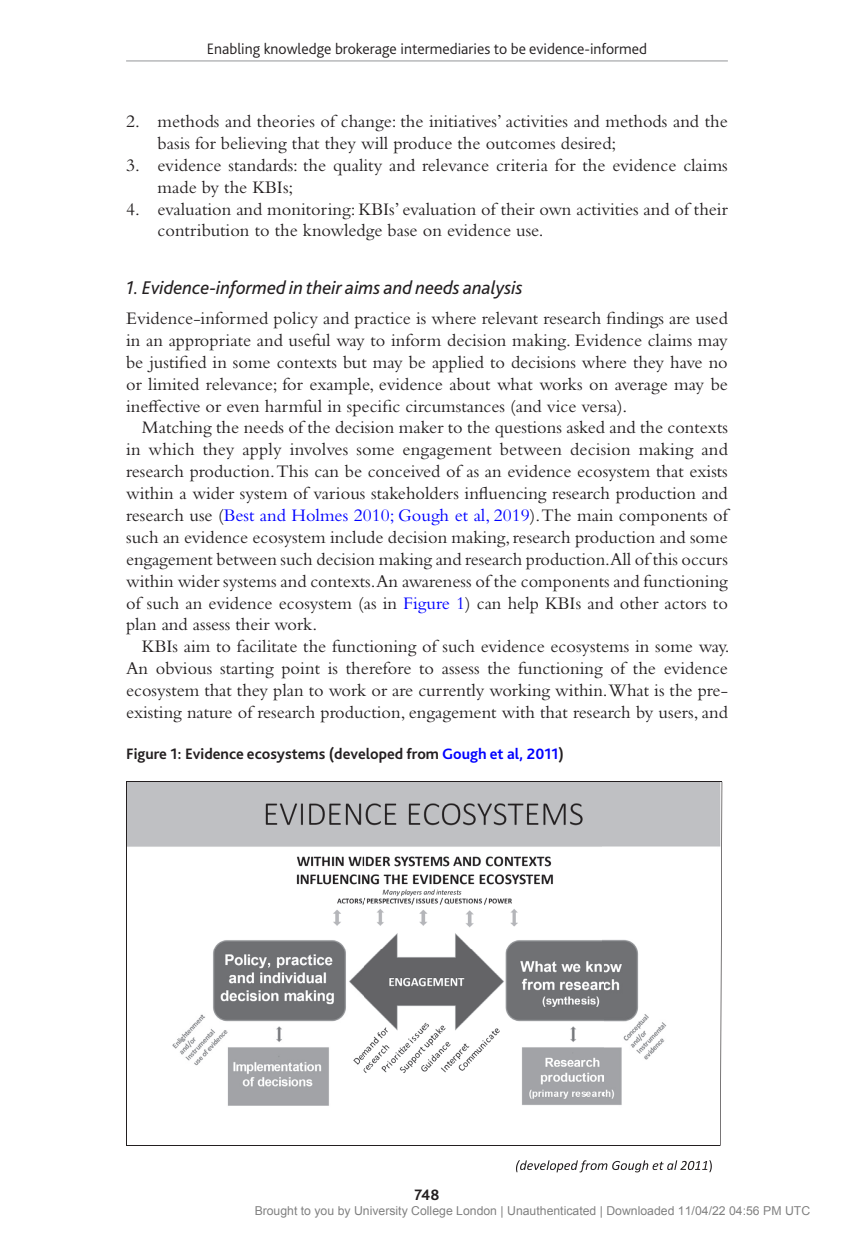
<style>
.page{position:relative;width:854px;height:1241px;background:#fff}
.page>*{position:absolute;margin:0;border:0;box-sizing:border-box;transform-origin:0 0}
.HeadB{font:italic 19.25px "Bliss Pro";color:#231f20}
.TextInd{font:18.38px/21.9px "Bembo Std";color:#231f20;text-align:justify}
.Text{font:18.38px/21.9px "Bembo Std";color:#231f20;text-align:justify}
.NList_numeric{font:18.38px/21.9px "Bembo Std";color:#231f20}
.NList_numeric2{font:18.38px/21.9px "Bembo Std";color:#231f20}
.t1{font:300 15.75px "Bliss Pro";color:#231f20}
.FigCapt{font:700 15.75px "Bliss Pro";color:#231f20}
.t2{font:12.25px "Arial";color:rgb(0 0 0/.5)}
.s1{color:#00f}
</style>
<div class="page">
<hr style="left:126px;top:60px;width:601px;height:1px;background:#939598">
<svg style="left:516px;top:1160px;width:195px;height:12px"></svg>
<img style="left:127px;top:782px;width:592px;height:324px">
<hr style="left:126px;top:781px;width:595px;height:1px;background:#231f20">
<hr style="left:126px;top:1145px;width:593px;height:1px;background:#231f20">
<svg style="left:719px;top:781px;width:3px;height:364px"></svg>
<hr style="left:126px;top:781px;width:1px;height:364px;background:#231f20">
<p class="t1" style="left:207px;top:39px;width:441px">Enabling knowledge brokerage intermediaries to be evidence-informed</p>
<p class="NList_numeric" style="left:158px;top:110px;width:571px;text-indent:-32px">2. methods and theories of change: the initiatives’ activities and methods and the basis for believing that they will produce the outcomes desired;</p>
<p class="NList_numeric" style="left:158px;top:154px;width:571px;text-indent:-32px">3. evidence standards: the quality and relevance criteria for the evidence claims made by the KBIs;</p>
<p class="NList_numeric2" style="left:158px;top:197px;width:571px;text-indent:-32px">4. evaluation and monitoring: KBIs’ evaluation of their own activities and of their contribution to the knowledge base on evidence use.</p>
<p class="HeadB" style="left:126px;top:276px;width:398px">1. Evidence-informed in their aims and needs analysis</p>
<p class="Text" style="left:126px;top:307px;width:603px">Evidence-informed policy and practice is where relevant research findings are used in an appropriate and useful way to inform decision making. Evidence claims may be justified in some contexts but may be applied to decisions where they have no or limited relevance; for example, evidence about what works on average may be ineffective or even harmful in specific circumstances (and vice versa).</p>
<p class="TextInd" style="left:126px;top:416px;width:603px;text-indent:16px">Matching the needs of the decision maker to the questions asked and the contexts in which they apply involves some engagement between decision making and research production. This can be conceived of as an evidence ecosystem that exists within a wider system of various stakeholders influencing research production and research use (<span class="s1">Best and Holmes 2010; Gough et al, 2019</span>). The main components of such an evidence ecosystem include decision making, research production and some engagement between such decision making and research production.All of this occurs within wider systems and contexts.An awareness of the components and functioning of such an evidence ecosystem (as in <span class="s1">Figure 1</span>) can help KBIs and other actors to plan and assess their work.</p>
<p class="TextInd" style="left:126px;top:635px;width:605px;text-indent:16px">KBIs aim to facilitate the functioning of such evidence ecosystems in some way.<br>An obvious starting point is therefore to assess the functioning of the evidence ecosystem that they plan to work or are currently working within.What is the pre&shy;existing nature of research production, engagement with that research by users, and</p>
<p class="FigCapt" style="left:126px;top:744px;width:439px">Figure 1: Evidence ecosystems (developed from <span class="s1">Gough et al, 2011</span>)</p>
<p class="FigCapt" style="left:414px;top:1184px;width:27px">748</p>
<p class="t2" style="left:254px;top:1203px;width:557px">Brought to you by University College London | Unauthenticated | Downloaded 11/04/22 04:56 PM UTC</p>
</div>
